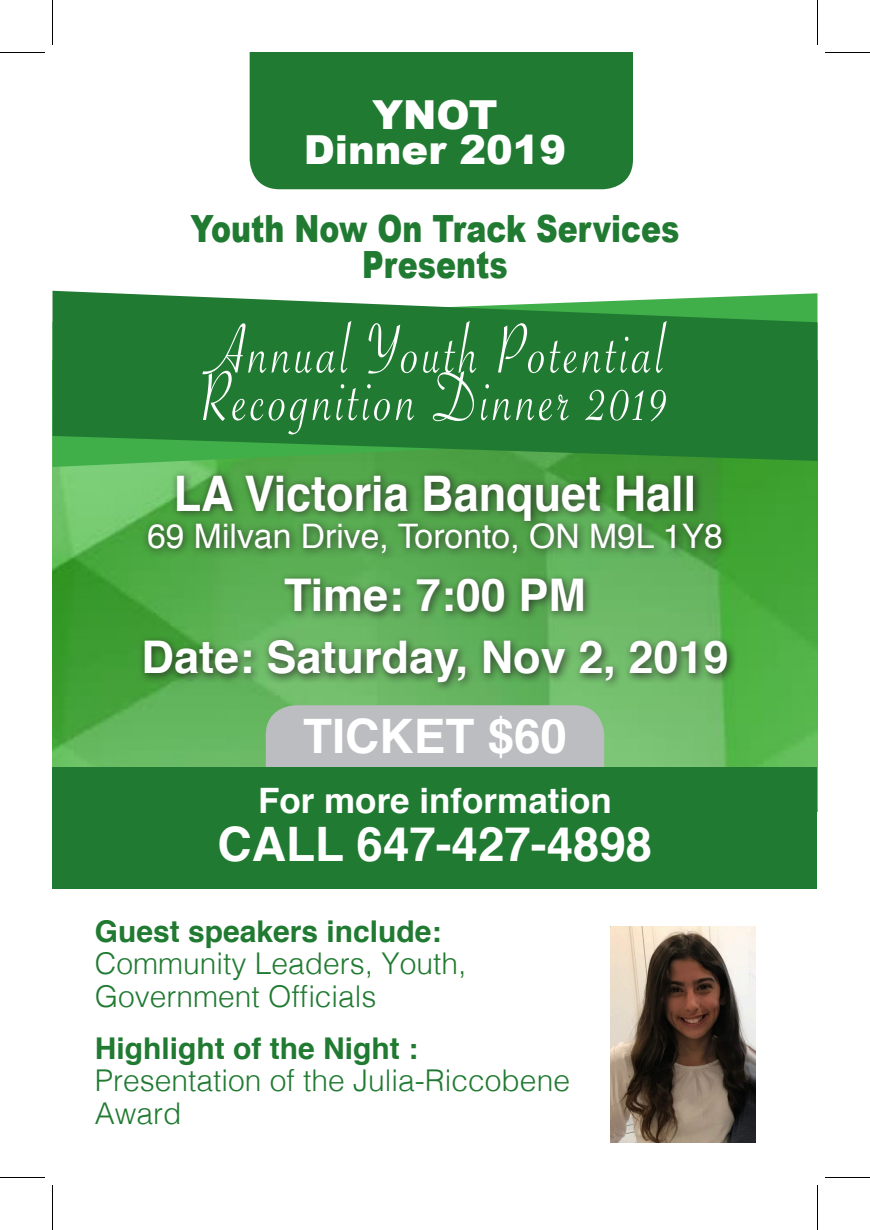
<style>
.page{position:relative;width:870px;height:1230px;background:#fff}
.page>*{position:absolute;margin:0;border:0;box-sizing:border-box;transform-origin:0 0}
.t1{font:75px "Savoye Let Plain";letter-spacing:.05em;color:#fff;scale:.83 1}
.t2{font:700 49px "Helvetica";color:#fff;scale:.92 1}
.t3{font:700 47.5px "Helvetica";color:#fff}
.t4{font:700 45px "Helvetica";color:#fff}
.t5{font:900 40px "Arial";color:#fff}
.t6{font:900 37.5px/36px "Arial";color:#207a31;text-align:center;scale:.8 1}
.t7{font:700 35px "Helvetica";color:#fff}
.t8{font:33.75px "Helvetica";color:#fff}
.t9{font:300 30px "Helvetica";color:#207a31}
.t10{font:700 30px "Helvetica";color:#207a31}
</style>
<div class="page">
<img style="left:52px;top:360px;width:766px;height:407px">
<svg style="left:52px;top:461px;width:765px;height:6px"></svg>
<div style="left:250px;top:52px;width:383px;height:137px;background:#207a31"></div>
<svg style="left:52px;top:291px;width:765px;height:170px;fill:#207a31"></svg>
<div style="left:266px;top:705px;width:338px;height:91px;background:#bcbdc0;border-radius:30px"></div>
<div style="left:138px;top:469px;width:599px;height:223px;background:#231f20;opacity:.75"></div>
<div style="left:52px;top:767px;width:766px;height:122px;background:#207a31"></div>
<img style="left:611px;top:927px;width:145px;height:215px">
<hr style="left:0;top:52px;width:45px;height:1px;background:#000">
<hr style="left:825px;top:52px;width:45px;height:1px;background:#000">
<hr style="left:0;top:1177px;width:45px;height:1px;background:#000">
<hr style="left:825px;top:1177px;width:45px;height:1px;background:#000">
<hr style="left:52px;top:0;width:1px;height:45px;background:#000">
<hr style="left:52px;top:1185px;width:1px;height:45px;background:#000">
<hr style="left:817px;top:0;width:1px;height:45px;background:#000">
<hr style="left:817px;top:1185px;width:1px;height:45px;background:#000">
<p class="t5" style="left:372px;top:86px;width:127px">YNOT</p>
<p class="t5" style="left:304px;top:121px;width:264px">Dinner 2019</p>
<p class="t6" style="left:190px;top:209px;width:613px">Youth Now On Track Services<br>Presents</p>
<p class="t1" style="left:205px;top:301px;width:556px">Annual Youth Potential</p>
<p class="t1" style="left:201px;top:348px;width:565px">Recognition Dinner 2019</p>
<p class="t2" style="left:174px;top:454px;width:570px">LA Victoria Banquet Hall</p>
<p class="t8" style="left:147px;top:510px;width:577px">69 Milvan Drive, Toronto, ON M9L 1Y8</p>
<p class="t4" style="left:284px;top:559px;width:303px">Time: 7:00 PM</p>
<p class="t4" style="left:142px;top:621px;width:588px">Date: Saturday, Nov 2, 2019</p>
<p class="t3" style="left:303px;top:698px;width:265px">TICKET $60</p>
<p class="t7" style="left:258px;top:772px;width:355px">For more information</p>
<p class="t3" style="left:218px;top:806px;width:436px">CALL 647-427-4898</p>
<p class="t10" style="left:95px;top:907px;width:348px">Guest speakers include:</p>
<p class="t9" style="left:95px;top:938px;width:373px">Community Leaders, Youth,</p>
<p class="t9" style="left:95px;top:971px;width:283px">Government Officials</p>
<p class="t10" style="left:95px;top:1024px;width:325px">Highlight of the Night :</p>
<p class="t9" style="left:95px;top:1055px;width:477px">Presentation of the Julia-Riccobene</p>
<p class="t9" style="left:95px;top:1088px;width:88px">Award</p>
</div>
